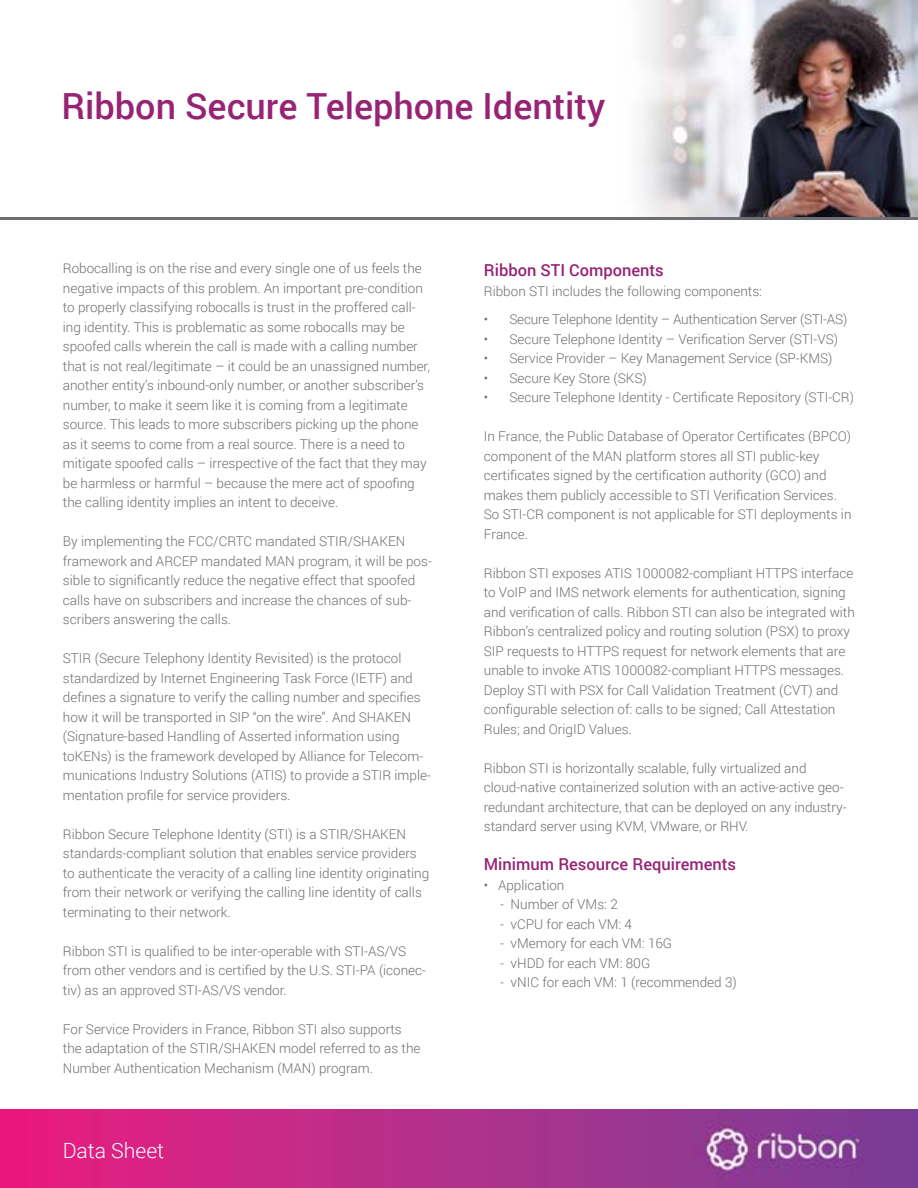
<style>
.page{position:relative;width:918px;height:1188px;background:#fff}
.page>*{position:absolute;margin:0;border:0;box-sizing:border-box;transform-origin:0 0}
.t1{font:500 36px "Roboto";color:#972375}
.t2{font:300 21px "Roboto";color:#fff}
.t3{font:500 16.5px "Roboto";color:#972375}
.t4{font:300 13.5px/19.5px "Roboto";color:#6d6e71}
</style>
<div class="page">
<img style="left:0;top:1109px;width:918px;height:79px">
<img style="left:401px;top:0;width:517px;height:218px">
<hr style="left:0;top:218px;width:918px;height:2px;background:#6d6e71">
<h1 class="t1" style="left:61px;top:81px;width:546px">Ribbon Secure Telephone Identity</h1>
<p class="t4" style="left:63px;top:258px;width:369px">Robocalling is on the rise and every single one of us feels the negative impacts of this problem. An important pre-condition to properly classifying robocalls is trust in the proffered call&shy;ing identity. This is problematic as some robocalls may be spoofed calls wherein the call is made with a calling number that is not real/legitimate – it could be an unassigned number, another entity’s inbound-only number, or another subscriber’s number, to make it seem like it is coming from a legitimate source. This leads to more subscribers picking up the phone as it seems to come from a real source. There is a need to mitigate spoofed calls – irrespective of the fact that they may be harmless or harmful – because the mere act of spoofing the calling identity implies an intent to deceive.</p>
<p class="t4" style="left:63px;top:531px;width:370px">By implementing the FCC/CRTC mandated STIR/SHAKEN framework and ARCEP mandated MAN program, it will be pos&shy;sible to significantly reduce the negative effect that spoofed calls have on subscribers and increase the chances of sub&shy;scribers answering the calls.</p>
<p class="t4" style="left:63px;top:648px;width:370px">STIR (Secure Telephony Identity Revisited) is the protocol standardized by Internet Engineering Task Force (IETF) and defines a signature to verify the calling number and specifies how it will be transported in SIP “on the wire”. And SHAKEN (Signature-based Handling of Asserted information using toKENs) is the framework developed by Alliance for Telecom&shy;munications Industry Solutions (ATIS) to provide a STIR imple&shy;mentation profile for service providers.</p>
<p class="t4" style="left:63px;top:824px;width:368px">Ribbon Secure Telephone Identity (STI) is a STIR/SHAKEN standards-compliant solution that enables service providers to authenticate the veracity of a calling line identity originating from their network or verifying the calling line identity of calls terminating to their network.</p>
<p class="t4" style="left:63px;top:941px;width:365px">Ribbon STI is qualified to be inter-operable with STI-AS/VS from other vendors and is certified by the U.S. STI-PA (iconec&shy;tiv) as an approved STI-AS/VS vendor.</p>
<p class="t4" style="left:63px;top:1019px;width:359px">For Service Providers in France, Ribbon STI also supports the adaptation of the STIR/SHAKEN model referred to as the<br>Number Authentication Mechanism (MAN) program.</p>
<h2 class="t2" style="left:63px;top:1136px;width:103px">Data Sheet</h2>
<p class="t3" style="left:484px;top:259px;width:182px">Ribbon STI Components</p>
<p class="t4" style="left:484px;top:281px;width:280px">Ribbon STI includes the following components:</p>
<p class="t4" style="left:484px;top:309px;width:365px">• Secure Telephone Identity – Authentication Server (STI-AS)</p>
<p class="t4" style="left:484px;top:329px;width:356px">• Secure Telephone Identity – Verification Server (STI-VS)</p>
<p class="t4" style="left:484px;top:348px;width:350px">• Service Provider – Key Management Service (SP-KMS)</p>
<p class="t4" style="left:484px;top:368px;width:165px">• Secure Key Store (SKS)</p>
<p class="t4" style="left:484px;top:387px;width:372px">• Secure Telephone Identity - Certificate Repository (STI-CR)</p>
<p class="t4" style="left:484px;top:426px;width:369px">In France, the Public Database of Operator Certificates (BPCO) component of the MAN platform stores all STI public-key certificates signed by the certification authority (GCO) and makes them publicly accessible to STI Verification Services.<br>So STI-CR component is not applicable for STI deployments in France.</p>
<p class="t4" style="left:484px;top:563px;width:373px">Ribbon STI exposes ATIS 1000082-compliant HTTPS interface to VoIP and IMS network elements for authentication, signing and verification of calls. Ribbon STI can also be integrated with Ribbon’s centralized policy and routing solution (PSX) to proxy SIP requests to HTTPS request for network elements that are unable to invoke ATIS 1000082-compliant HTTPS messages.<br>Deploy STI with PSX for Call Validation Treatment (CVT) and configurable selection of: calls to be signed; Call Attestation Rules; and OrigID Values.</p>
<p class="t4" style="left:484px;top:758px;width:364px">Ribbon STI is horizontally scalable, fully virtualized and cloud-native containerized solution with an active-active geo&shy;redundant architecture, that can be deployed on any industry&shy;standard server using KVM, VMware, or RHV.</p>
<p class="t3" style="left:484px;top:853px;width:254px">Minimum Resource Requirements</p>
<p class="t4" style="left:484px;top:875px;width:82px">• Application</p>
<p class="t4" style="left:500px;top:894px;width:119px">- Number of VMs: 2</p>
<p class="t4" style="left:500px;top:914px;width:133px">- vCPU for each VM: 4</p>
<p class="t4" style="left:500px;top:933px;width:173px">- vMemory for each VM: 16G</p>
<p class="t4" style="left:500px;top:953px;width:152px">- vHDD for each VM: 80G</p>
<p class="t4" style="left:500px;top:972px;width:238px">- vNIC for each VM: 1 (recommended 3)</p>
</div>
